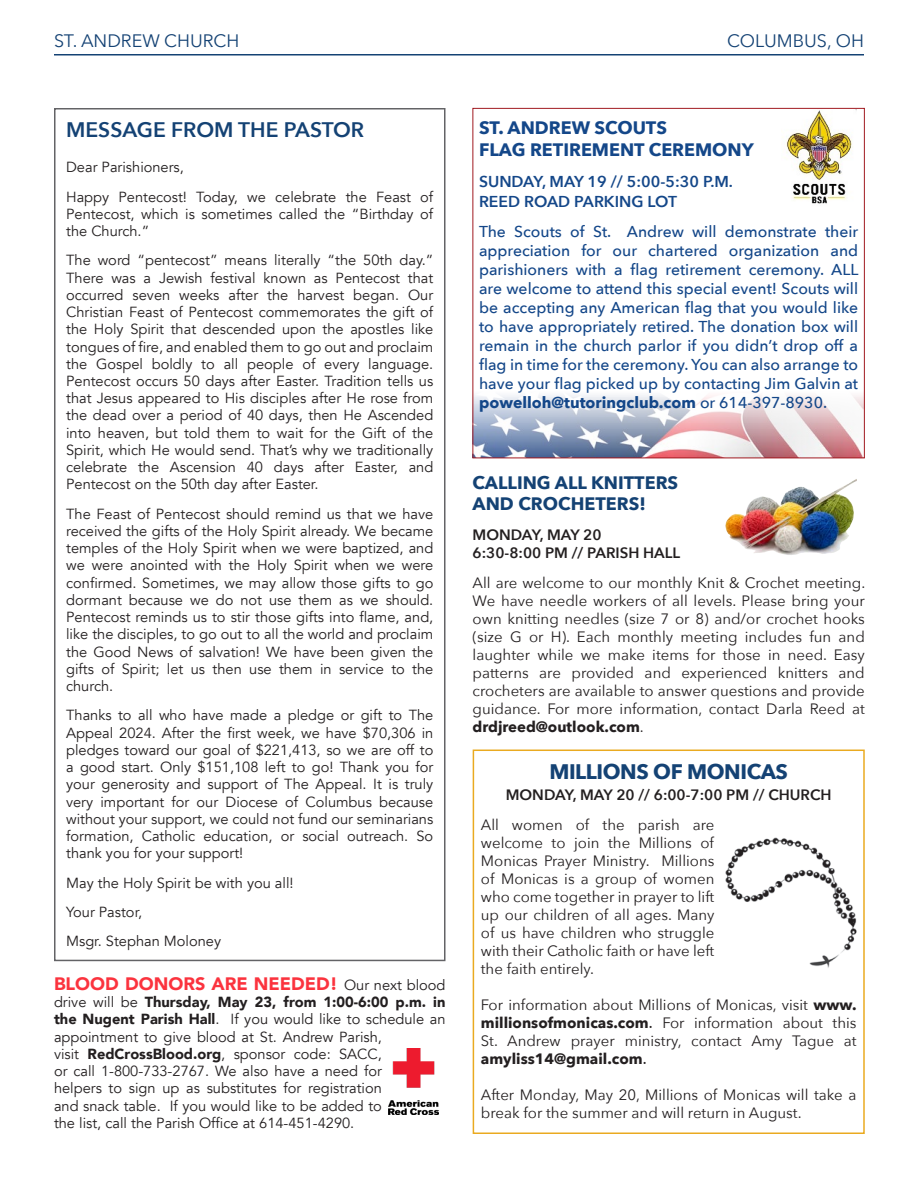
<style>
.page{position:relative;width:918px;height:1188px;background:#fff}
.page>*{position:absolute;margin:0;border:0;box-sizing:border-box;transform-origin:0 0}
.t1{font:600 21px "Avenir Next";color:#144274}
.t2{font:700 21px "Avenir Next";letter-spacing:-.02em;color:#144274}
.t3{font:700 18px "Avenir Next";color:#144789}
.t4{font:900 18px "Avenir";color:#fb333e}
.t5{font:700 18px/21.6px "Avenir Next";color:#144274}
.t6{font:18px "Avenir Next";color:#144274}
.t7{font:500 15.75px/18.9px "Avenir Next";color:#144789;text-align:justify}
.t8{font:600 15.75px "Avenir Next";color:#144789}
.t9{font:15px/18px "Avenir Next";color:#231f20;text-align:justify}
.t10{font:600 15px "Avenir Next";color:#231f20}
.t11{font:14.7px/17.2px "Avenir";color:#231f20;text-align:justify}
.s1{font-weight:400;font-size:14.7px;color:#231f20}
.s2{font-weight:900}
.s3{font-weight:700}
.s4{font-weight:500}
</style>
<div class="page">
<hr style="left:54px;top:54px;width:810px;height:2px;background:#144274">
<div style="left:54px;top:108px;width:392px;height:853px;border:2px solid #636366"></div>
<div style="left:473px;top:750px;width:392px;height:384px;border:2px solid #eaaa20"></div>
<img style="left:725px;top:837px;width:131px;height:131px">
<img style="left:474px;top:395px;width:389px;height:61px">
<div style="left:472px;top:108px;width:393px;height:350px;border:1px solid #a11a20"></div>
<img style="left:786px;top:110px;width:71px;height:94px">
<img style="left:725px;top:479px;width:132px;height:61px">
<img style="left:389px;top:1048px;width:49px;height:67px">
<p class="t6" style="left:54px;top:25px;width:187px">ST. ANDREW CHURCH</p>
<p class="t6" style="left:727px;top:26px;width:138px">COLUMBUS, OH</p>
<p class="t1" style="left:66px;top:112px;width:300px">MESSAGE FROM THE PASTOR</p>
<p class="t11" style="left:66px;top:159px;width:119px">Dear Parishioners,</p>
<p class="t11" style="left:66px;top:188px;width:369px">Happy Pentecost! Today, we celebrate the Feast of Pentecost, which is sometimes called the “Birthday of the Church.”</p>
<p class="t11" style="left:66px;top:252px;width:369px">The word “pentecost” means literally “the 50th day.” There was a Jewish festival known as Pentecost that occurred seven weeks after the harvest began. Our Christian Feast of Pentecost commemorates the gift of the Holy Spirit that descended upon the apostles like tongues of fire, and enabled them to go out and proclaim the Gospel boldly to all people of every language.<br>Pentecost occurs 50 days after Easter. Tradition tells us that Jesus appeared to His disciples after He rose from the dead over a period of 40 days, then He Ascended into heaven, but told them to wait for the Gift of the Spirit, which He would send. That’s why we traditionally celebrate the Ascension 40 days after Easter, and Pentecost on the 50th day after Easter.</p>
<p class="t11" style="left:66px;top:505px;width:369px">The Feast of Pentecost should remind us that we have received the gifts of the Holy Spirit already. We became temples of the Holy Spirit when we were baptized, and we were anointed with the Holy Spirit when we were confirmed. Sometimes, we may allow those gifts to go dormant because we do not use them as we should.<br>Pentecost reminds us to stir those gifts into flame, and, like the disciples, to go out to all the world and proclaim the Good News of salvation! We have been given the gifts of Spirit; let us then use them in service to the church.</p>
<p class="t11" style="left:66px;top:707px;width:369px">Thanks to all who have made a pledge or gift to The Appeal 2024. After the first week, we have $70,306 in pledges toward our goal of $221,413, so we are off to a good start. Only $151,108 left to go! Thank you for your generosity and support of The Appeal. It is truly very important for our Diocese of Columbus because without your support, we could not fund our seminarians formation, Catholic education, or social outreach. So thank you for your support!</p>
<p class="t11" style="left:66px;top:874px;width:229px">May the Holy Spirit be with you all!</p>
<p class="t11" style="left:66px;top:903px;width:78px">Your Pastor,</p>
<p class="t11" style="left:66px;top:933px;width:156px">Msgr. Stephan Moloney</p>
<p class="t4" style="left:54px;top:968px;width:393px">BLOOD DONORS ARE NEEDED! <span class="s1">Our next blood</span></p>
<p class="t11" style="left:54px;top:994px;width:393px;text-align:left">drive will be <span class="s2">Thursday, May 23, from 1:00-6:00 p.m. in the Nugent Parish Hall</span>. If you would like to schedule an appointment to give blood at St. Andrew Parish,<br>visit <span class="s2">RedCrossBlood.org</span>, sponsor code: SACC,<br>or call 1-800-733-2767. We also have a need for<br>helpers to sign up as substitutes for registration<br>and snack table. If you would like to be added to<br>the list, call the Parish Office at 614-451-4290.</p>
<p class="t3" style="left:479px;top:112px;width:190px">ST. ANDREW SCOUTS</p>
<p class="t3" style="left:479px;top:134px;width:276px">FLAG RETIREMENT CEREMONY</p>
<p class="t8" style="left:479px;top:168px;width:255px">SUNDAY, MAY 19 // 5:00-5:30 P.M.</p>
<p class="t8" style="left:479px;top:188px;width:199px">REED ROAD PARKING LOT</p>
<p class="t7" style="left:479px;top:222px;width:381px">The Scouts of St. Andrew will demonstrate their appreciation for our chartered organization and parishioners with a flag retirement ceremony. ALL are welcome to attend this special event! Scouts will be accepting any American flag that you would like to have appropriately retired. The donation box will remain in the church parlor if you didn’t drop off a flag in time for the ceremony. You can also arrange to have your flag picked up by contacting Jim Galvin at <span class="s3">powelloh@tutoringclub.com</span> or 614-397-8930.</p>
<p class="t5" style="left:473px;top:471px;width:207px">CALLING ALL KNITTERS<br>AND CROCHETERS!</p>
<p class="t10" style="left:473px;top:522px;width:130px">MONDAY, MAY 20</p>
<p class="t10" style="left:473px;top:540px;width:209px">6:30-8:00 PM // PARISH HALL</p>
<p class="t9" style="left:473px;top:573px;width:394px">All are welcome to our monthly Knit &amp; Crochet meeting.<br>We have needle workers of all levels. Please bring your own knitting needles (size 7 or 8) and/or crochet hooks (size G or H). Each monthly meeting includes fun and laughter while we make items for those in need. Easy patterns are provided and experienced knitters and crocheters are available to answer questions and provide guidance. For more information, contact Darla Reed at <span class="s3">drdjreed@outlook.com</span>.</p>
<p class="t2" style="left:549px;top:753px;width:240px">MILLIONS OF MONICAS</p>
<p class="t10" style="left:506px;top:782px;width:327px">MONDAY, MAY 20 // 6:00-7:00 PM // CHURCH</p>
<p class="t9" style="left:481px;top:815px;width:235px">All women of the parish are welcome to join the Millions of Monicas Prayer Ministry. Millions of Monicas is a group of women who come together in prayer to lift up our children of all ages. Many of us have children who struggle with their Catholic faith or have left the faith entirely.</p>
<p class="t9" style="left:481px;top:995px;width:377px">For information about Millions of Monicas, visit <span class="s3">www. millionsofmonicas.com</span><span class="s4">.</span> For information about this St. Andrew prayer ministry, contact Amy Tague at <span class="s3">amyliss14@gmail.com</span><span class="s4">.</span></p>
<p class="t9" style="left:481px;top:1085px;width:377px">After Monday, May 20, Millions of Monicas will take a break for the summer and will return in August.</p>
</div>
